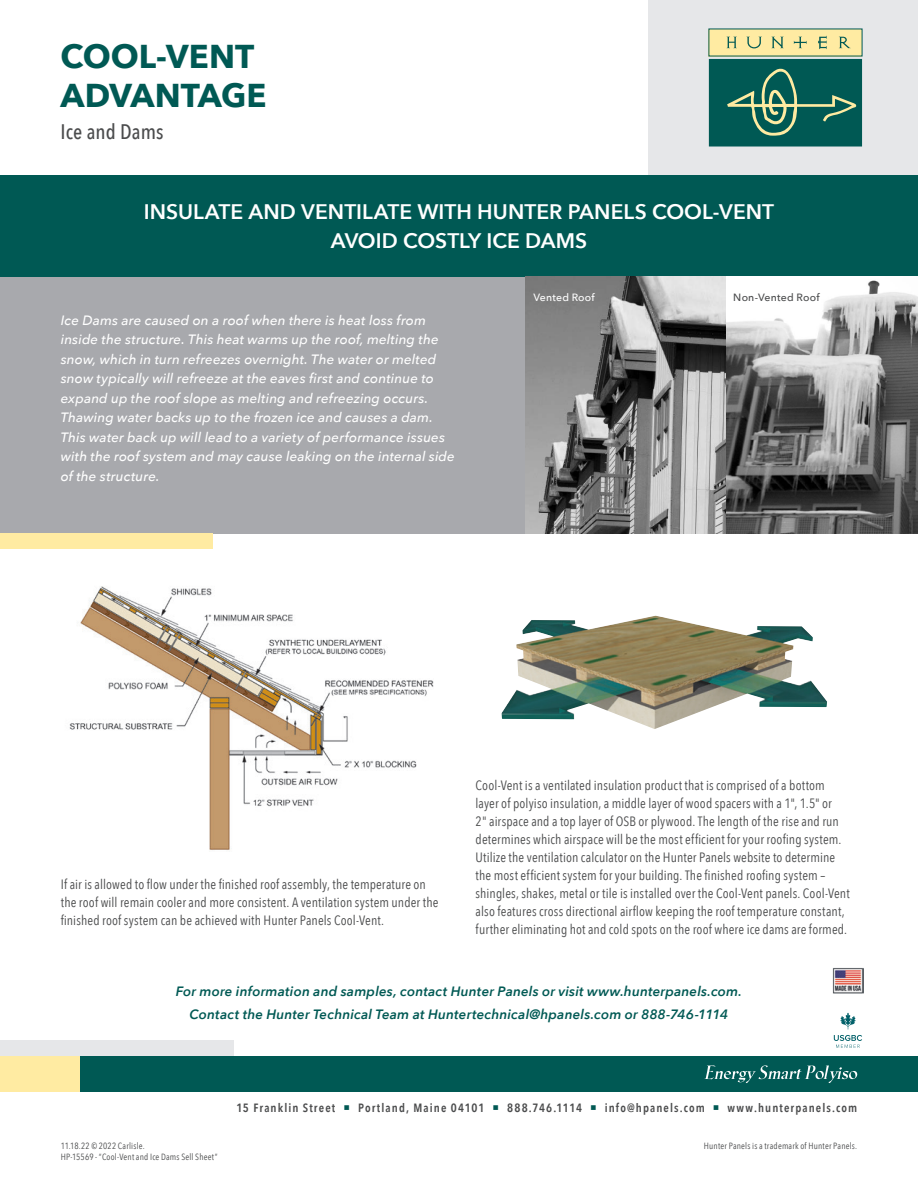
<style>
.page{position:relative;width:918px;height:1188px;background:#fff}
.page>*{position:absolute;margin:0;border:0;box-sizing:border-box;transform-origin:0 0}
.t1{font:700 33px/39.6px "Avenir Next";letter-spacing:-.005em;color:#005954}
.t2{font:600 21px/28.5px "Avenir Next";color:#fff;text-align:center}
.t3{font:500 21px "Avenir Next Condensed";letter-spacing:.005em;color:#4b4c4d}
.t4{font:13.5px/18px "Avenir Next Condensed";letter-spacing:.01em;color:#4b4c4d}
.t5{font:italic 500 13.5px/19.5px "Avenir Next";letter-spacing:.01em;color:#fff}
.t6{font:italic 600 13.5px "Avenir Next";letter-spacing:.01em;color:#005954}
.t7{font:600 12px "Avenir Next Condensed";letter-spacing:.095em;color:#4b4c4d}
.t8{font:500 10.5px "Avenir Next";letter-spacing:.02em;color:#4b4c4d}
.t9{font:500 10.5px "Avenir Next";letter-spacing:.02em;color:#fff}
.t10{font:9px "Avenir Next Condensed";letter-spacing:.025em;color:#4b4c4d}
.s1{color:#005954}
</style>
<div class="page">
<img style="left:69px;top:586px;width:365px;height:264px">
<div style="left:0;top:276px;width:526px;height:258px;background:#a8a9ad"></div>
<div style="left:648px;top:0;width:270px;height:175px;background:#e6e7e9"></div>
<div style="left:0;top:534px;width:213px;height:15px;background:#ffeba2"></div>
<div style="left:709px;top:29px;width:153px;height:27px;background:#ffeba2"></div>
<svg style="left:727px;top:37px;width:10px;height:11px"></svg>
<svg style="left:747px;top:37px;width:15px;height:11px"></svg>
<svg style="left:771px;top:37px;width:13px;height:11px"></svg>
<svg style="left:794px;top:37px;width:13px;height:11px"></svg>
<svg style="left:818px;top:36px;width:9px;height:13px"></svg>
<svg style="left:839px;top:37px;width:12px;height:11px"></svg>
<svg style="left:709px;top:59px;width:153px;height:88px;background:#19675c"></svg>
<img style="left:502px;top:616px;width:325px;height:113px">
<div style="left:80px;top:1056px;width:838px;height:36px;background:#005954"></div>
<div style="left:0;top:1056px;width:80px;height:36px;background:#ffeba2"></div>
<div style="left:0;top:1040px;width:233px;height:16px;background:#e6e7e9"></div>
<svg style="left:704px;top:1065px;width:154px;height:18px"></svg>
<div style="left:0;top:175px;width:918px;height:101px;background:#005954"></div>
<img style="left:832px;top:968px;width:32px;height:26px">
<svg style="left:840px;top:1013px;width:16px;height:16px"></svg>
<svg style="left:834px;top:1035px;width:28px;height:13px"></svg>
<img style="left:525px;top:276px;width:393px;height:258px">
<p class="t1" style="left:60px;top:36px;width:208px">COOL-VENT<br>ADVANTAGE</p>
<p class="t3" style="left:60px;top:119px;width:105px">Ice and Dams</p>
<p class="t2" style="left:144px;top:197px;width:632px">INSULATE AND VENTILATE WITH HUNTER PANELS COOL-VENT<br>AVOID COSTLY ICE DAMS</p>
<p class="t5" style="left:61px;top:310px;width:396px">Ice Dams are caused on a roof when there is heat loss from inside the structure. This heat warms up the roof, melting the snow, which in turn refreezes overnight. The water or melted snow typically will refreeze at the eaves first and continue to expand up the roof slope as melting and refreezing occurs.<br>Thawing water backs up to the frozen ice and causes a dam.<br>This water back up will lead to a variety of performance issues with the roof system and may cause leaking on the internal side of the structure.</p>
<p class="t9" style="left:533px;top:288px;width:63px">Vented Roof</p>
<p class="t8" style="left:733px;top:288px;width:88px">Non-Vented Roof</p>
<p class="t4" style="left:61px;top:875px;width:379px">If air is allowed to flow under the finished roof assembly, the temperature on the roof will remain cooler and more consistent. A ventilation system under the finished roof system can be achieved with Hunter Panels Cool-Vent.</p>
<p class="t4" style="left:476px;top:776px;width:376px">Cool-Vent is a ventilated insulation product that is comprised of a bottom layer of polyiso insulation, a middle layer of wood spacers with a 1", 1.5" or<br>2" airspace and a top layer of OSB or plywood. The length of the rise and run determines which airspace will be the most efficient for your roofing system.<br>Utilize the ventilation calculator on the Hunter Panels website to determine the most efficient system for your building. The finished roofing system – shingles, shakes, metal or tile is installed over the Cool-Vent panels. Cool-Vent also features cross directional airflow keeping the roof temperature constant, further eliminating hot and cold spots on the roof where ice dams are formed.</p>
<p class="t6" style="left:176px;top:980px;width:568px">For more information and samples, contact Hunter Panels or visit www.hunterpanels.com.</p>
<p class="t6" style="left:189px;top:1003px;width:540px">Contact the Hunter Technical Team at Huntertechnical@hpanels.com or 888-746-1114</p>
<p class="t10" style="left:61px;top:1138px;width:86px">11.18.22 © 2022 Carlisle.</p>
<p class="t10" style="left:61px;top:1149px;width:158px">HP-15569 - “Cool-Vent and Ice Dams Sell Sheet”</p>
<p class="t7" style="left:236px;top:1097px;width:622px">15 Franklin Street <span class="s1">○</span> Portland, Maine 04101 <span class="s1">○</span> 888.746.1114 <span class="s1">○</span> info@hpanels.com <span class="s1">○</span> www.hunterpanels.com</p>
<p class="t10" style="left:704px;top:1138px;width:155px">Hunter Panels is a trademark of Hunter Panels.</p>
</div>
